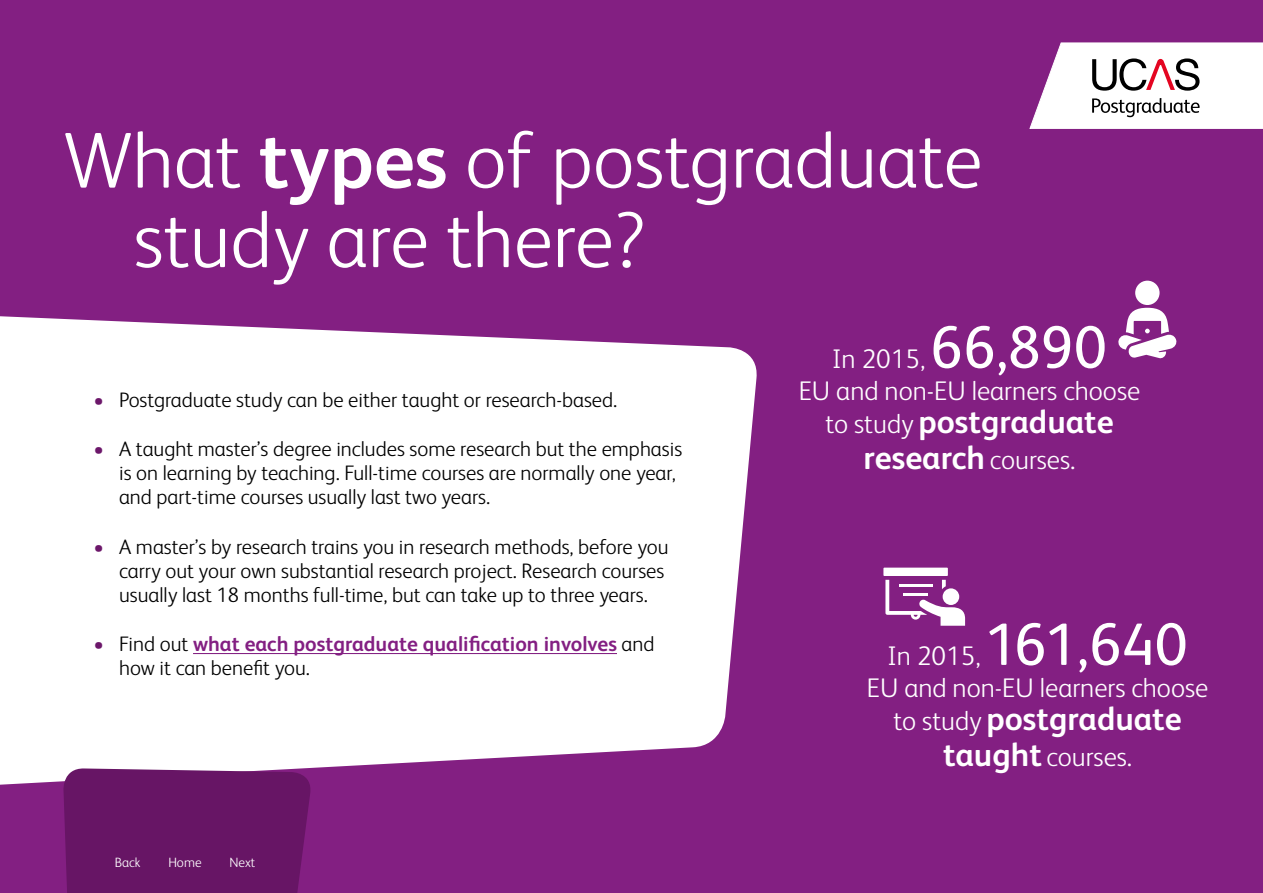
<style>
.page{position:relative;width:1263px;height:893px;background:#831f82}
.page>*{position:absolute;margin:0;border:0;box-sizing:border-box;transform-origin:0 0}
.t1{font:300 79.5px/79.5px "FS Albert Pro";color:#fff}
.t2{font:60px "FS Albert Pro";color:#fff}
.t3{font:700 33px/36px "FS Albert Pro";color:#fff;text-align:center}
.t4{font:300 27px "FS Albert Pro";color:#fff}
.t5{font:300 21px/24px "FS Albert Pro";color:#000}
.t6{font:700 21px/24px "FS Albert Pro";color:#831f82}
.t7{font:300 13.5px "FS Albert Pro";color:#fff}
.s1{font-weight:700}
.s2{color:#6c176a}
.s3{font-weight:300;color:#6c176a}
.s4{font-weight:300;color:#000}
.s5{font-weight:300;font-size:27px}
.s6{font-weight:700;font-size:33px}
</style>
<div class="page">
<svg style="left:1029px;top:43px;width:234px;height:86px;background:#e4dae2"></svg>
<svg style="left:0;top:316px;width:757px;height:469px;background:#f3eaf3"></svg>
<div style="left:63px;top:768px;width:250px;height:125px;background:#671565"></div>
<hr style="left:193px;top:653px;width:424px;height:1px;background:#831f82">
<div style="left:1135px;top:281px;width:24px;height:24px;background:#fff;border-radius:50%"></div>
<svg style="left:1118px;top:308px;width:59px;height:51px"></svg>
<div style="left:883px;top:568px;width:65px;height:8px;background:#fff"></div>
<svg style="left:885px;top:580px;width:80px;height:46px"></svg>
<div style="left:943px;top:588px;width:16px;height:17px;background:#fff;border-radius:50%"></div>
<hr style="left:899px;top:584px;width:33px;height:3px;background:#fff">
<hr style="left:903px;top:593px;width:25px;height:3px;background:#fff">
<h1 class="t1" style="left:134px;top:116px;width:850px;text-indent:-70px">What <span class="s1">types</span> of postgraduate study are there?</h1>
<p class="t5" style="left:94px;top:386px;width:525px"><span class="s2">•</span> Postgraduate study can be either taught or research-based.</p>
<p class="t5" style="left:119px;top:436px;width:565px;text-indent:-26px"><span class="s2">•</span> A taught master’s degree includes some research but the emphasis is on learning by teaching. Full-time courses are normally one year, and part-time courses usually last two years.</p>
<p class="t5" style="left:119px;top:533px;width:551px;text-indent:-26px"><span class="s2">•</span> A master’s by research trains you in research methods, before you carry out your own substantial research project. Research courses usually last 18 months full-time, but can take up to three years.</p>
<p class="t6" style="left:119px;top:631px;width:537px;text-indent:-26px"><span class="s3">•</span> <span class="s4">Find out</span> what each postgraduate qualification involves <span class="s4">and how it can benefit you.</span></p>
<p class="t7" style="left:115px;top:853px;width:27px">Back</p>
<p class="t7" style="left:168px;top:853px;width:35px">Home</p>
<p class="t7" style="left:229px;top:853px;width:27px">Next</p>
<h2 class="t2" style="left:930px;top:305px;width:179px">66,890</h2>
<p class="t4" style="left:799px;top:372px;width:343px">EU and non-EU learners choose</p>
<h3 class="t3" style="left:825px;top:402px;width:290px"><span class="s5">to study</span> postgraduate research <span class="s5">courses.</span></h3>
<p class="t4" style="left:832px;top:340px;width:94px">In 2015,</p>
<h2 class="t2" style="left:985px;top:602px;width:204px">161,640</h2>
<p class="t4" style="left:867px;top:669px;width:343px">EU and non-EU learners choose</p>
<h3 class="t3" style="left:893px;top:699px;width:290px"><span class="s5">to study</span> postgraduate</h3>
<p class="t4" style="left:943px;top:738px;width:191px"><span class="s6">taught</span> courses.</p>
<p class="t4" style="left:887px;top:637px;width:94px">In 2015,</p>
</div>
